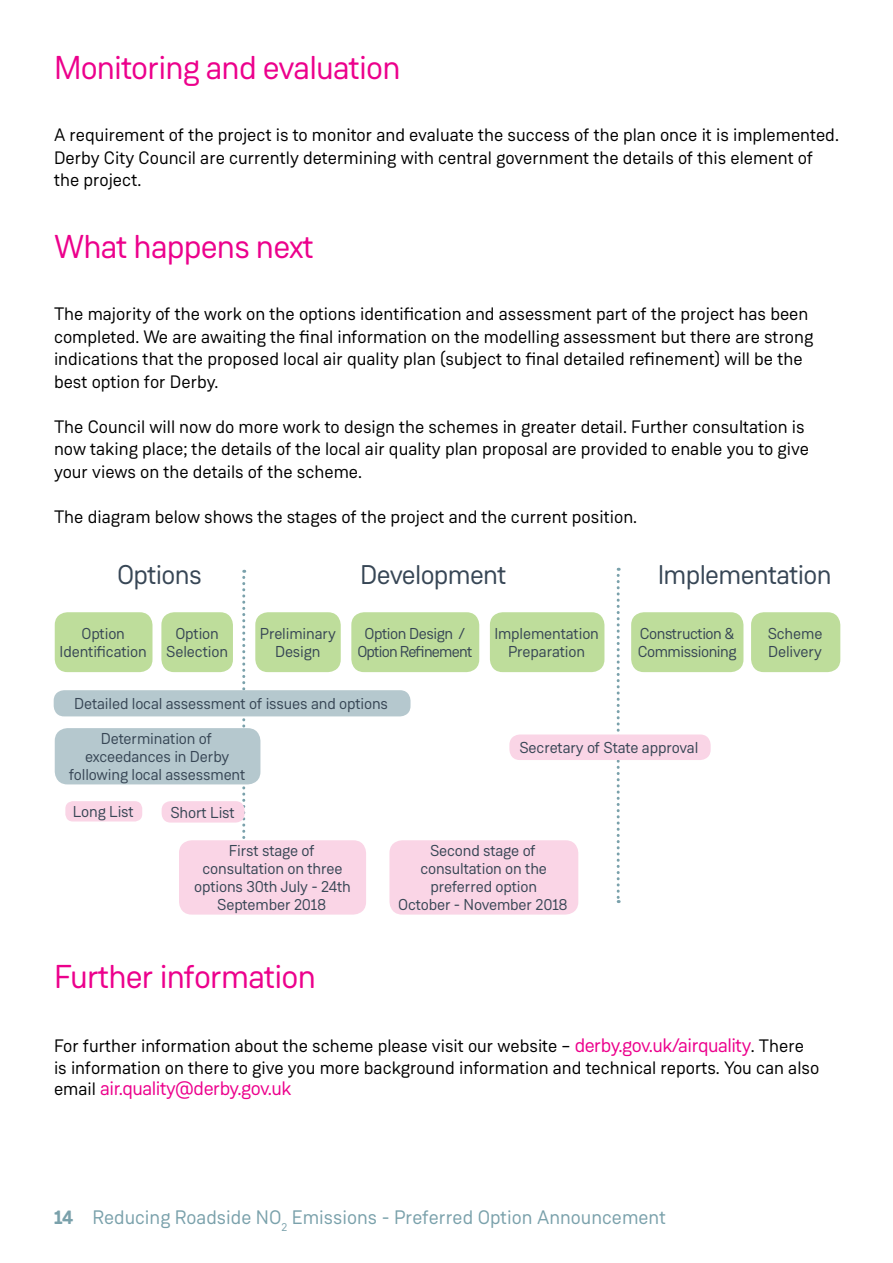
<style>
.page{position:relative;width:893px;height:1263px;background:#fff}
.page>*{position:absolute;margin:0;border:0;box-sizing:border-box;transform-origin:0 0}
.t1{font:33px "Weissenhof Grotesk";letter-spacing:-.025em;color:#ec008c}
.t2{font:27px "Weissenhof Grotesk";letter-spacing:-.025em;color:#374655}
.t3{font:19.5px "Weissenhof Grotesk";color:#7aa1ab}
.t4{font:19.5px "Weissenhof Grotesk";letter-spacing:-.025em;color:#ec008c}
.t5{font:18px/22.5px "Weissenhof Grotesk";color:#000}
.t6{font:15.75px/18px "Weissenhof Grotesk";letter-spacing:-.01em;color:#374655;text-align:center}
.t7{font:15.75px/18px "Weissenhof Grotesk";letter-spacing:-.05em;color:#374655;text-align:center}
.t8{font:15.75px/18px "Weissenhof Grotesk";letter-spacing:-.03em;color:#374655}
.s1{font-size:19.5px;color:#ec008c}
.s2{font-size:18px;color:#000}
.s3{font-weight:700}
</style>
<div class="page">
<svg style="left:617px;top:568px;width:3px;height:335px"></svg>
<svg style="left:242px;top:570px;width:3px;height:269px"></svg>
<div style="left:55px;top:612px;width:97px;height:60px;background:#bedd9b;border-radius:13px"></div>
<div style="left:161px;top:612px;width:72px;height:60px;background:#bedd9b;border-radius:13px"></div>
<div style="left:255px;top:612px;width:86px;height:60px;background:#bedd9b;border-radius:13px"></div>
<div style="left:351px;top:612px;width:128px;height:60px;background:#bedd9b;border-radius:13px"></div>
<div style="left:490px;top:612px;width:114px;height:60px;background:#bedd9b;border-radius:13px"></div>
<div style="left:631px;top:612px;width:112px;height:60px;background:#bedd9b;border-radius:13px"></div>
<div style="left:751px;top:612px;width:89px;height:60px;background:#bedd9b;border-radius:13px"></div>
<div style="left:54px;top:690px;width:356px;height:26px;background:#b5c8ce;border-radius:10px"></div>
<div style="left:55px;top:728px;width:205px;height:56px;background:#b5c8ce;border-radius:13px"></div>
<div style="left:509px;top:734px;width:202px;height:26px;background:#fad5e6;border-radius:10px"></div>
<div style="left:65px;top:801px;width:77px;height:20px;background:#fad5e6;border-radius:8px"></div>
<div style="left:162px;top:801px;width:83px;height:21px;background:#fad5e6;border-radius:9px"></div>
<div style="left:179px;top:840px;width:187px;height:74px;background:#fad5e6;border-radius:13px"></div>
<div style="left:389px;top:840px;width:189px;height:74px;background:#fad5e6;border-radius:13px"></div>
<h1 class="t1" style="left:54px;top:47px;width:348px">Monitoring and evaluation</h1>
<p class="t5" style="left:54px;top:124px;width:786px">A requirement of the project is to monitor and evaluate the success of the plan once it is implemented.<br>Derby City Council are currently determining with central government the details of this element of the project.</p>
<h1 class="t1" style="left:54px;top:227px;width:262px">What happens next</h1>
<p class="t5" style="left:54px;top:303px;width:761px">The majority of the work on the options identification and assessment part of the project has been completed. We are awaiting the final information on the modelling assessment but there are strong indications that the proposed local air quality plan (subject to final detailed refinement) will be the best option for Derby.</p>
<p class="t5" style="left:54px;top:415px;width:757px">The Council will now do more work to design the schemes in greater detail. Further consultation is now taking place; the details of the local air quality plan proposal are provided to enable you to give your views on the details of the scheme.</p>
<p class="t5" style="left:54px;top:505px;width:585px">The diagram below shows the stages of the project and the current position.</p>
<h2 class="t2" style="left:117px;top:558px;width:86px">Options</h2>
<h2 class="t2" style="left:360px;top:558px;width:148px">Development</h2>
<h2 class="t2" style="left:658px;top:558px;width:176px">Implementation</h2>
<p class="t6" style="left:60px;top:625px;width:89px">Option<br>Identification</p>
<p class="t6" style="left:166px;top:625px;width:63px">Option<br>Selection</p>
<p class="t6" style="left:260px;top:625px;width:77px">Preliminary<br>Design</p>
<p class="t7" style="left:357px;top:625px;width:116px">Option Design /<br>Option Refinement</p>
<p class="t6" style="left:494px;top:625px;width:106px">Implementation<br>Preparation</p>
<p class="t8" style="left:638px;top:625px;width:100px">Construction &amp;<br>Commissioning</p>
<p class="t6" style="left:768px;top:625px;width:56px;text-align:left">Scheme<br>Delivery</p>
<p class="t6" style="left:74px;top:695px;width:315px">Detailed local assessment of issues and options</p>
<p class="t6" style="left:69px;top:730px;width:178px">Determination of exceedances in Derby following local assessment</p>
<p class="t6" style="left:519px;top:739px;width:180px">Secretary of State approval</p>
<p class="t6" style="left:73px;top:803px;width:62px">Long List</p>
<p class="t6" style="left:170px;top:803px;width:66px">Short List</p>
<p class="t6" style="left:194px;top:842px;width:158px">First stage of consultation on three options 30th July - 24th<br>September 2018</p>
<p class="t6" style="left:398px;top:842px;width:171px">Second stage of consultation on the preferred option<br>October - November 2018</p>
<h1 class="t1" style="left:54px;top:957px;width:263px">Further information</h1>
<p class="t5" style="left:54px;top:1034px;width:767px">For further information about the scheme please visit our website – <span class="s1">derby.gov.uk/airquality</span>. There is information on there to give you more background information and technical reports. You can also</p>
<p class="t4" style="left:54px;top:1076px;width:239px"><span class="s2">email</span> air.quality@derby.gov.uk</p>
<p class="t3" style="left:54px;top:1206px;width:613px"><span class="s3">14</span> Reducing Roadside NO<sub>2</sub> Emissions - Preferred Option Announcement</p>
</div>
